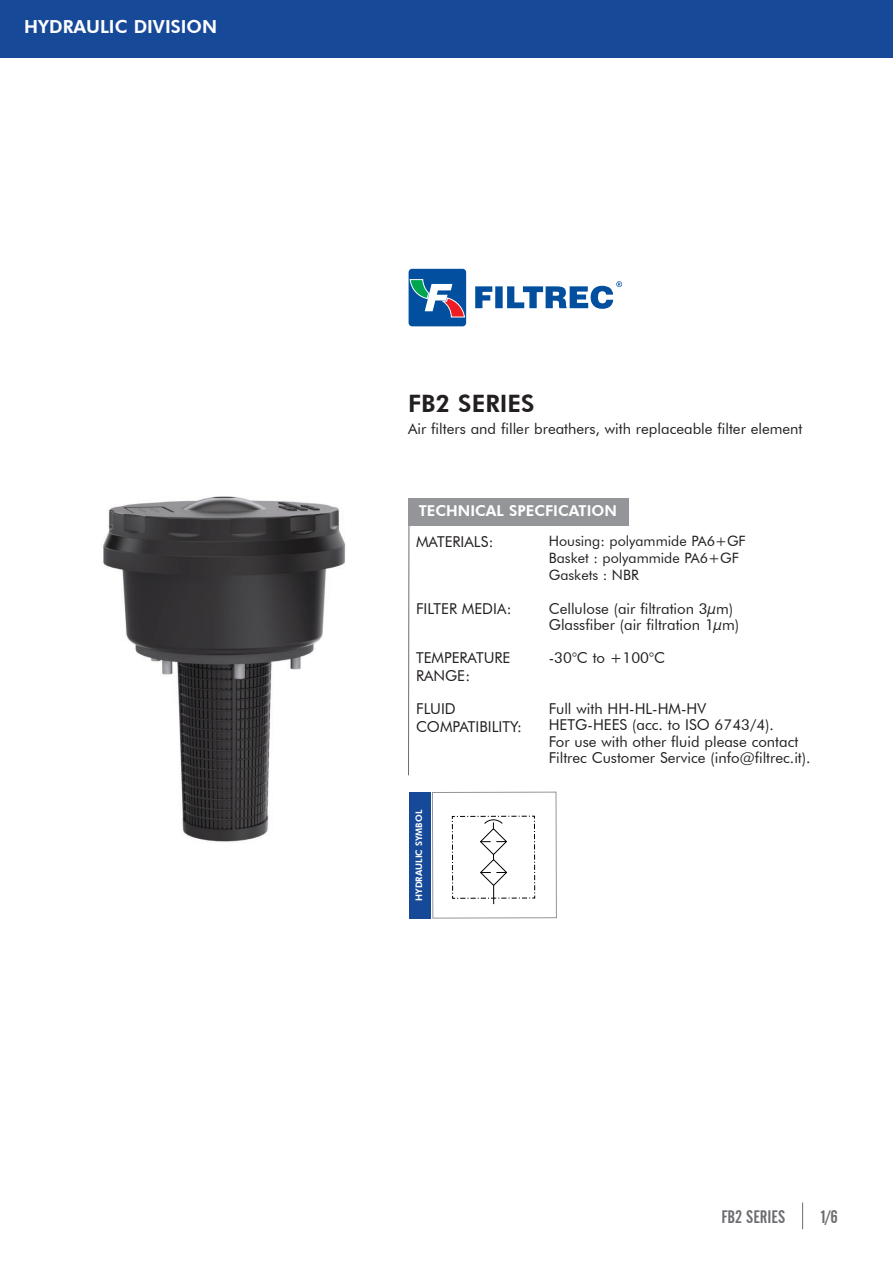
<style>
.page{position:relative;width:893px;height:1263px;background:#fff}
.page>*{position:absolute;margin:0;border:0;box-sizing:border-box;transform-origin:0 0}
.t1{font:800 24px "Futura BT";color:#231f20}
.t2{font:800 18px "Futura BT";color:#fff}
.t3{font:18px "Alternate Gothic No 2 BT";color:#6c6d70}
.t4{font:15px/16.5px "Futura BT";color:#231f20}
.t5{font:800 15px "Futura BT";color:#fff}
.t6{font:14.25px/17.1px "Futura BT";color:#231f20}
.t7{font:800 9px "Futura BT";color:#fff}
</style>
<div class="page">
<img style="left:103px;top:496px;width:243px;height:346px">
<svg style="left:409px;top:269px;width:57px;height:58px"></svg>
<svg style="left:475px;top:281px;width:147px;height:28px"></svg>
<div style="left:0;top:0;width:893px;height:57px;background:#174999"></div>
<svg style="left:802px;top:1202px;width:1px;height:27px"></svg>
<svg style="left:408px;top:498px;width:2px;height:278px"></svg>
<div style="left:409px;top:499px;width:220px;height:27px;background:#939598"></div>
<svg style="left:451px;top:815px;width:85px;height:89px"></svg>
<div style="left:432px;top:792px;width:125px;height:126px;border:1px solid #939598"></div>
<div style="left:409px;top:792px;width:22px;height:126px;background:#174999"></div>
<p class="t2" style="left:24px;top:16px;width:194px">HYDRAULIC DIVISION</p>
<h1 class="t1" style="left:408px;top:389px;width:128px">FB2 SERIES</h1>
<p class="t4" style="left:408px;top:420px;width:396px">Air filters and filler breathers, with replaceable filter element</p>
<p class="t5" style="left:419px;top:502px;width:200px">TECHNICAL SPECFICATION</p>
<p class="t4" style="left:416px;top:533px;width:79px">MATERIALS:</p>
<p class="t6" style="left:549px;top:532px;width:199px">Housing: polyammide PA6+GF<br>Basket : polyammide PA6+GF<br>Gaskets : NBR</p>
<p class="t4" style="left:416px;top:600px;width:97px">FILTER MEDIA:</p>
<p class="t4" style="left:549px;top:600px;width:192px">Cellulose (air filtration 3μm)<br>Glassfiber (air filtration 1μm)</p>
<p class="t4" style="left:416px;top:649px;width:96px;line-height:18px">TEMPERATURE<br>RANGE:</p>
<p class="t4" style="left:549px;top:650px;width:118px">-30°C to +100°C</p>
<p class="t4" style="left:416px;top:699px;width:107px;line-height:18px">FLUID<br>COMPATIBILITY:</p>
<p class="t4" style="left:549px;top:700px;width:263px">Full with HH-HL-HM-HV<br>HETG-HEES (acc. to ISO 6743/4).<br>For use with other fluid please contact Filtrec Customer Service (info@filtrec.it).</p>
<p class="t7" style="left:414px;top:901px;width:92px;rotate:-90deg">HYDRAULIC SYMBOL</p>
<p class="t3" style="left:721px;top:1207px;width:65px">FB2 SERIES</p>
<p class="t3" style="left:821px;top:1207px;width:18px">1/6</p>
</div>
